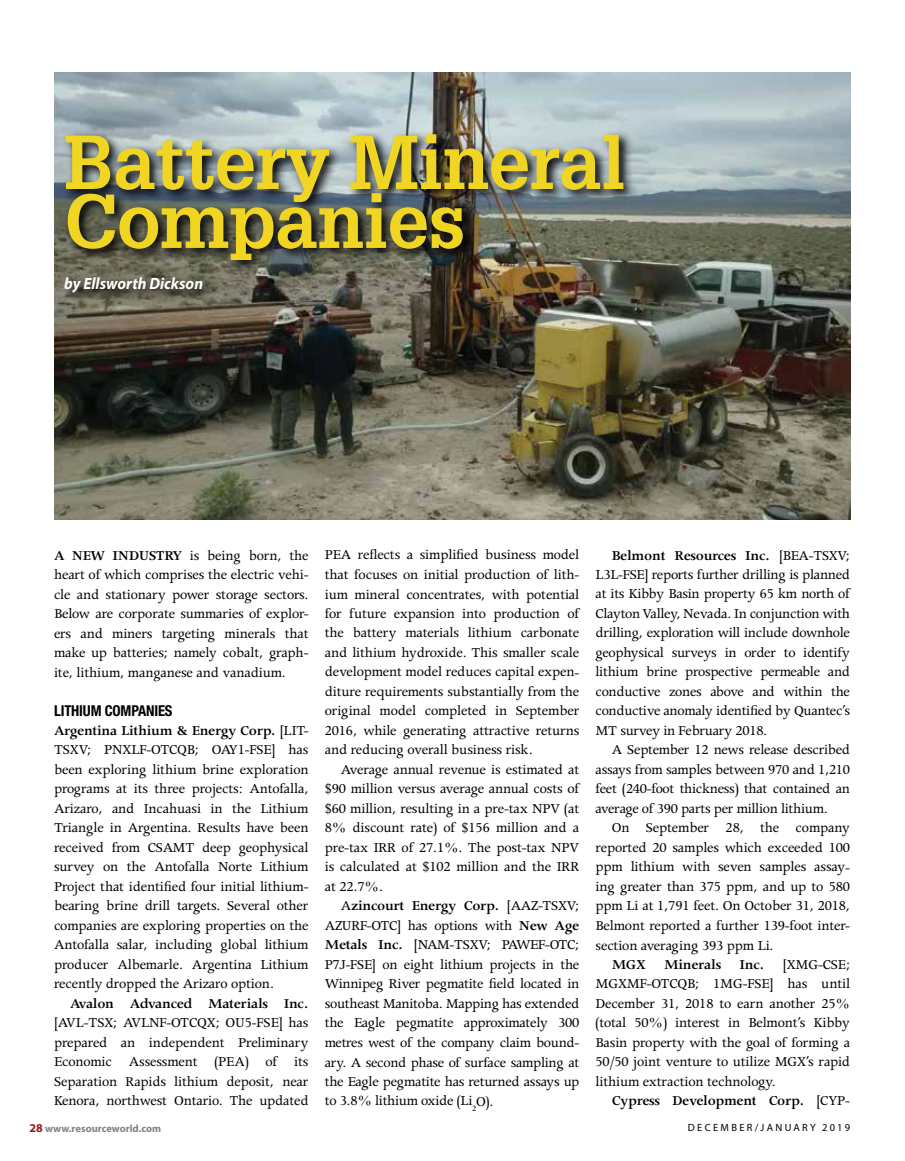
<style>
.page{position:relative;width:905px;height:1161px;background:#fff}
.page>*{position:absolute;margin:0;border:0;box-sizing:border-box;transform-origin:0 0}
.t1{font:700 74.55px/58.9px "Glypha";letter-spacing:-.01em;color:#f0d523}
.t2{font:italic 700 16.35px "Myriad Pro";color:#fff;scale:.95 1}
.t3{font:15.3px/19.5px "Apollo";letter-spacing:-.01em;color:#000;text-align:justify}
.t4{font:600 15.3px "Apollo";letter-spacing:-.025em;color:#000}
.t5{font:700 condensed 15px "Helvetica Neue";letter-spacing:-.01em;color:#000}
.t6{font:700 10.5px "Myriad Pro";color:#808285}
.t7{font:10.5px "Myriad Pro";letter-spacing:.22em;color:#000}
.s1{font-weight:600}
.s2{font-weight:400}
.s3{font-size:12px;color:#981b1e}
</style>
<div class="page">
<img style="left:54px;top:72px;width:796px;height:448px">
<img style="left:61px;top:130px;width:576px;height:176px">
<h1 class="t1" style="left:64px;top:131px;width:563px">Battery Mineral<br>Companies</h1>
<p class="t2" style="left:64px;top:273px;width:148px">by Ellsworth Dickson</p>
<p class="t3" style="left:54px;top:546px;width:256px"><span class="s1">A NEW INDUSTRY</span> is being born, the heart of which comprises the electric vehi&shy;cle and stationary power storage sectors.<br>Below are corporate summaries of explor&shy;ers and miners targeting minerals that make up batteries; namely cobalt, graph&shy;ite, lithium, manganese and vanadium.</p>
<p class="t5" style="left:54px;top:701px;width:120px">LITHIUM COMPANIES</p>
<p class="t3" style="left:54px;top:721px;width:256px"><span class="s1">Argentina Lithium &amp; Energy Corp.</span> [LIT-TSXV; PNXLF-OTCQB; OAY1-FSE] has been exploring lithium brine exploration programs at its three projects: Antofalla, Arizaro, and Incahuasi in the Lithium Triangle in Argentina. Results have been received from CSAMT deep geophysical survey on the Antofalla Norte Lithium Project that identified four initial lithium&shy;bearing brine drill targets. Several other companies are exploring properties on the Antofalla salar, including global lithium producer Albemarle. Argentina Lithium recently dropped the Arizaro option.</p>
<p class="t4" style="left:70px;top:995px;width:240px">Avalon Advanced Materials Inc.</p>
<p class="t3" style="left:54px;top:1014px;width:256px">[AVL-TSX; AVLNF-OTCQX; OU5-FSE] has prepared an independent Preliminary Economic Assessment (PEA) of its Separation Rapids lithium deposit, near Kenora, northwest Ontario. The updated</p>
<p class="t3" style="left:325px;top:546px;width:256px">PEA reflects a simplified business model that focuses on initial production of lith&shy;ium mineral concentrates, with potential for future expansion into production of the battery materials lithium carbonate and lithium hydroxide. This smaller scale development model reduces capital expen&shy;diture requirements substantially from the original model completed in September 2016, while generating attractive returns and reducing overall business risk.</p>
<p class="t3" style="left:325px;top:760px;width:256px;text-indent:16px">Average annual revenue is estimated at $90 million versus average annual costs of $60 million, resulting in a pre-tax NPV (at 8% discount rate) of $156 million and a pre-tax IRR of 27.1%. The post-tax NPV is calculated at $102 million and the IRR at 22.7%.</p>
<p class="t3" style="left:325px;top:897px;width:256px;text-indent:16px">A<span class="s1">zincourt Energy Corp.</span> [AAZ-TSXV; AZURF-OTC] has options with <span class="s1">New Age Metals Inc.</span> [NAM-TSXV; PAWEF-OTC; P7J-FSE] on eight lithium projects in the Winnipeg River pegmatite field located in southeast Manitoba. Mapping has extended the Eagle pegmatite approximately 300 metres west of the company claim bound&shy;ary. A second phase of surface sampling at the Eagle pegmatite has returned assays up to 3.8% lithium oxide (Li<sub>2</sub>O).</p>
<p class="t3" style="left:595px;top:546px;width:256px;text-indent:16px"><span class="s1">Belmont Resources Inc.</span> [BEA-TSXV; L3L-FSE] reports further drilling is planned at its Kibby Basin property 65 km north of Clayton Valley, Nevada. In conjunction with drilling, exploration will include downhole geophysical surveys in order to identify lithium brine prospective permeable and conductive zones above and within the conductive anomaly identified by Quantec’s MT survey in February 2018.</p>
<p class="t3" style="left:595px;top:741px;width:256px;text-indent:16px">A September 12 news release described assays from samples between 970 and 1,210 feet (240-foot thickness) that contained an average of 390 parts per million lithium.</p>
<p class="t3" style="left:595px;top:819px;width:256px;text-indent:16px">On September 28, the company reported 20 samples which exceeded 100 ppm lithium with seven samples assay&shy;ing greater than 375 ppm, and up to 580 ppm Li at 1,791 feet. On October 31, 2018, Belmont reported a further 139-foot inter&shy;section averaging 393 ppm Li.</p>
<p class="t3" style="left:595px;top:955px;width:256px;text-indent:16px"><span class="s1">MGX Minerals Inc.</span> [XMG-CSE; MGXMF-OTCQB; 1MG-FSE] has until December 31, 2018 to earn another 25% (total 50%) interest in Belmont’s Kibby Basin property with the goal of forming a 50/50 joint venture to utilize MGX’s rapid lithium extraction technology.</p>
<p class="t4" style="left:611px;top:1093px;width:240px">Cypress Development Corp. <span class="s2">[CYP-</span></p>
<p class="t6" style="left:30px;top:1121px;width:133px"><span class="s3">28</span> www.resourceworld.com</p>
<p class="t7" style="left:688px;top:1121px;width:164px">DECEMBER/JANUARY 2019</p>
</div>
